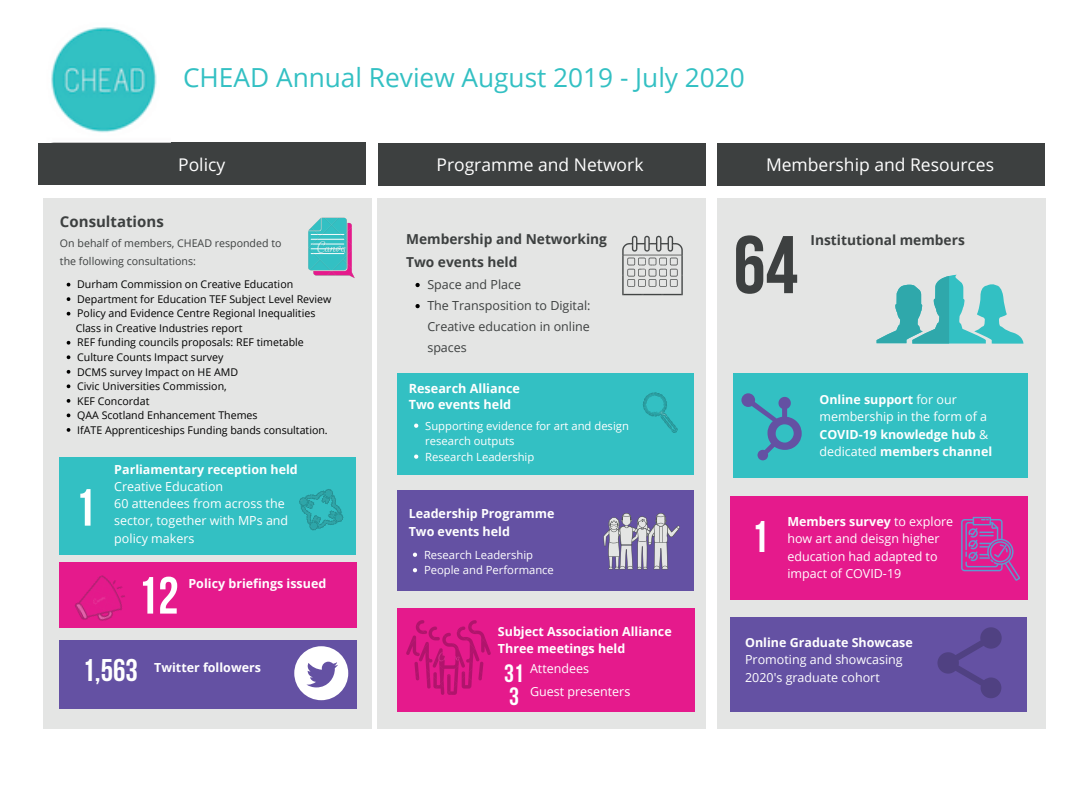
<style>
.page{position:relative;width:1080px;height:810px;background:#fff}
.page>*{position:absolute;margin:0;border:0;box-sizing:border-box;transform-origin:0 0}
.t1{font:700 81.56px "Bebas Neue";color:#3d4040}
.t2{font:700 52.25px "Bebas Neue";color:#fff}
.t3{font:700 44.12px "Bebas Neue";color:#fff}
.t4{font:700 31.25px "Bebas Neue";color:#fff}
.t5{font:26.25px "Open Sans";color:#33c0c3}
.t6{font:700 25px "Bebas Neue";color:#fff}
.t7{font:17.5px "Open Sans";color:#fff}
.t8{font:700 15px "Open Sans";color:#3d4040}
.t9{font:700 13.75px "Open Sans";color:#3d4040}
.t10{font:700 12.62px "Open Sans";color:#fff}
.t11{font:12.5px/17.1px "Open Sans";color:#fff}
.t12{font:700 12.5px "Open Sans";color:#fff}
.t13{font:12.5px/21.1px "Open Sans";color:#3d4040;text-align:justify}
.t14{font:11.25px/15.5px "Open Sans";color:#fff}
.t15{font:10.62px "Open Sans";color:#000}
.t16{font:10.62px/17.8px "Open Sans";color:#3d4040}
.s1{font-weight:400}
.s2{font-weight:700}
</style>
<div class="page">
<div style="left:39px;top:142px;width:327px;height:43px;background:#3d4040"></div>
<div style="left:378px;top:144px;width:328px;height:42px;background:#3d4040"></div>
<div style="left:718px;top:144px;width:327px;height:42px;background:#3d4040"></div>
<div style="left:44px;top:198px;width:328px;height:531px;background:#e4e5e4"></div>
<div style="left:378px;top:198px;width:328px;height:531px;background:#e4e5e4"></div>
<svg style="left:416px;top:283px;width:4px;height:4px"></svg>
<svg style="left:416px;top:304px;width:4px;height:4px"></svg>
<img style="left:622px;top:235px;width:61px;height:61px">
<div style="left:718px;top:198px;width:328px;height:531px;background:#e4e5e4"></div>
<img style="left:51px;top:27px;width:106px;height:106px">
<div style="left:59px;top:562px;width:297px;height:66px;background:#e51a8c"></div>
<div style="left:59px;top:458px;width:297px;height:97px;background:#33c0c3"></div>
<div style="left:397px;top:490px;width:297px;height:101px;background:#6451a3"></div>
<svg style="left:603px;top:513px;width:77px;height:56px"></svg>
<div style="left:397px;top:608px;width:297px;height:103px;background:#e51a8c"></div>
<img style="left:406px;top:621px;width:85px;height:73px">
<img style="left:308px;top:198px;width:70px;height:107px">
<div style="left:59px;top:640px;width:297px;height:69px;background:#6451a3"></div>
<div style="left:397px;top:373px;width:297px;height:102px;background:#33c0c3"></div>
<svg style="left:414px;top:424px;width:4px;height:4px"></svg>
<svg style="left:414px;top:455px;width:4px;height:4px"></svg>
<img style="left:643px;top:392px;width:35px;height:41px">
<img style="left:75px;top:575px;width:50px;height:46px">
<img style="left:299px;top:489px;width:45px;height:42px">
<div style="left:730px;top:617px;width:297px;height:94px;background:#6451a3"></div>
<svg style="left:937px;top:627px;width:65px;height:71px"></svg>
<div style="left:730px;top:496px;width:297px;height:103px;background:#e51a8c"></div>
<div style="left:973px;top:517px;width:18px;height:8px;border:1px solid #5d9ad0"></div>
<svg style="left:961px;top:518px;width:58px;height:63px"></svg>
<div style="left:733px;top:373px;width:294px;height:104px;background:#33c0c3"></div>
<svg style="left:741px;top:393px;width:61px;height:67px"></svg>
<svg style="left:877px;top:275px;width:146px;height:69px"></svg>
<svg style="left:294px;top:646px;width:54px;height:54px"></svg>
<svg style="left:413px;top:553px;width:4px;height:4px"></svg>
<svg style="left:413px;top:568px;width:4px;height:4px"></svg>
<svg style="left:67px;top:297px;width:3px;height:4px"></svg>
<svg style="left:67px;top:312px;width:3px;height:4px"></svg>
<svg style="left:67px;top:341px;width:3px;height:4px"></svg>
<svg style="left:67px;top:355px;width:3px;height:4px"></svg>
<svg style="left:67px;top:370px;width:3px;height:4px"></svg>
<svg style="left:67px;top:384px;width:3px;height:4px"></svg>
<svg style="left:67px;top:399px;width:3px;height:4px"></svg>
<svg style="left:67px;top:428px;width:3px;height:4px"></svg>
<p class="t5" style="left:183px;top:59px;width:563px">CHEAD Annual Review August 2019 - July 2020</p>
<p class="t7" style="left:178px;top:153px;width:49px">Policy</p>
<p class="t7" style="left:436px;top:153px;width:209px">Programme and Network</p>
<p class="t7" style="left:766px;top:153px;width:230px">Membership and Resources</p>
<p class="t8" style="left:60px;top:211px;width:105px">Consultations</p>
<p class="t16" style="left:60px;top:234px;width:223px">On behalf of members, CHEAD responded to the following consultations:</p>
<p class="t15" style="left:77px;top:277px;width:218px">Durham Commission on Creative Education</p>
<p class="t15" style="left:77px;top:292px;width:256px">Department for Education TEF Subject Level Review</p>
<p class="t15" style="left:77px;top:306px;width:240px">Policy and Evidence Centre Regional Inequalities</p>
<p class="t15" style="left:77px;top:335px;width:228px">REF funding councils proposals: REF timetable</p>
<p class="t15" style="left:77px;top:350px;width:148px">Culture Counts Impact survey</p>
<p class="t15" style="left:77px;top:364px;width:162px">DCMS survey Impact on HE AMD</p>
<p class="t15" style="left:77px;top:379px;width:151px">Civic Universities Commission,</p>
<p class="t15" style="left:77px;top:393px;width:74px">KEF Concordat</p>
<p class="t15" style="left:77px;top:408px;width:182px">QAA Scotland Enhancement Themes</p>
<p class="t15" style="left:77px;top:422px;width:252px">IfATE Apprenticeships Funding bands consultation.</p>
<p class="t15" style="left:76px;top:321px;width:168px">Class in Creative Industries report</p>
<p class="t2" style="left:75px;top:486px;width:22px">1</p>
<p class="t12" style="left:114px;top:461px;width:185px">Parliamentary reception held</p>
<p class="t11" style="left:114px;top:478px;width:110px">Creative Education</p>
<p class="t11" style="left:114px;top:495px;width:175px">60 attendees from across the sector, together with MPs and</p>
<p class="t11" style="left:114px;top:529px;width:82px">policy makers</p>
<p class="t2" style="left:137px;top:574px;width:43px">12</p>
<p class="t12" style="left:188px;top:575px;width:139px">Policy briefings issued</p>
<p class="t4" style="left:82px;top:657px;width:57px">1,563</p>
<p class="t12" style="left:154px;top:658px;width:108px">Twitter followers</p>
<p class="t9" style="left:406px;top:229px;width:202px">Membership and Networking</p>
<p class="t9" style="left:406px;top:253px;width:113px">Two events held</p>
<p class="t13" style="left:427px;top:274px;width:95px">Space and Place</p>
<p class="t13" style="left:427px;top:295px;width:165px">The Transposition to Digital:<br>Creative education in online spaces</p>
<p class="t10" style="left:409px;top:380px;width:113px">Research Alliance</p>
<p class="t10" style="left:409px;top:395px;width:104px">Two events held</p>
<p class="t14" style="left:425px;top:418px;width:205px">Supporting evidence for art and design research outputs</p>
<p class="t14" style="left:425px;top:449px;width:111px">Research Leadership</p>
<p class="t12" style="left:409px;top:505px;width:147px">Leadership Programme</p>
<p class="t12" style="left:409px;top:522px;width:103px">Two events held</p>
<p class="t14" style="left:424px;top:547px;width:111px">Research Leadership</p>
<p class="t14" style="left:424px;top:562px;width:131px">People and Performance</p>
<p class="t12" style="left:498px;top:623px;width:175px">Subject Association Alliance</p>
<p class="t12" style="left:498px;top:640px;width:129px">Three meetings held</p>
<p class="t6" style="left:504px;top:663px;width:21px">31</p>
<p class="t6" style="left:509px;top:686px;width:11px">3</p>
<p class="t11" style="left:530px;top:659px;width:61px">Attendees</p>
<p class="t11" style="left:530px;top:683px;width:102px">Guest presenters</p>
<p class="t1" style="left:733px;top:232px;width:66px">64</p>
<p class="t9" style="left:810px;top:231px;width:156px">Institutional members</p>
<p class="t12" style="left:819px;top:390px;width:139px">Online support <span class="s1">for our</span></p>
<p class="t11" style="left:819px;top:408px;width:170px;line-height:17.4px">membership in the form of a<br><span class="s2">COVID-19 knowledge hub</span> &amp;</p>
<p class="t12" style="left:819px;top:442px;width:174px"><span class="s1">dedicated</span> members channel</p>
<p class="t3" style="left:751px;top:519px;width:19px">1</p>
<p class="t11" style="left:787px;top:513px;width:167px"><span class="s2">Members survey</span> to explore how art and deisgn higher education had adapted to impact of COVID-19</p>
<p class="t12" style="left:745px;top:634px;width:169px">Online Graduate Showcase</p>
<p class="t11" style="left:745px;top:651px;width:159px;line-height:17.4px">Promoting and showcasing<br>2020's graduate cohort</p>
</div>
